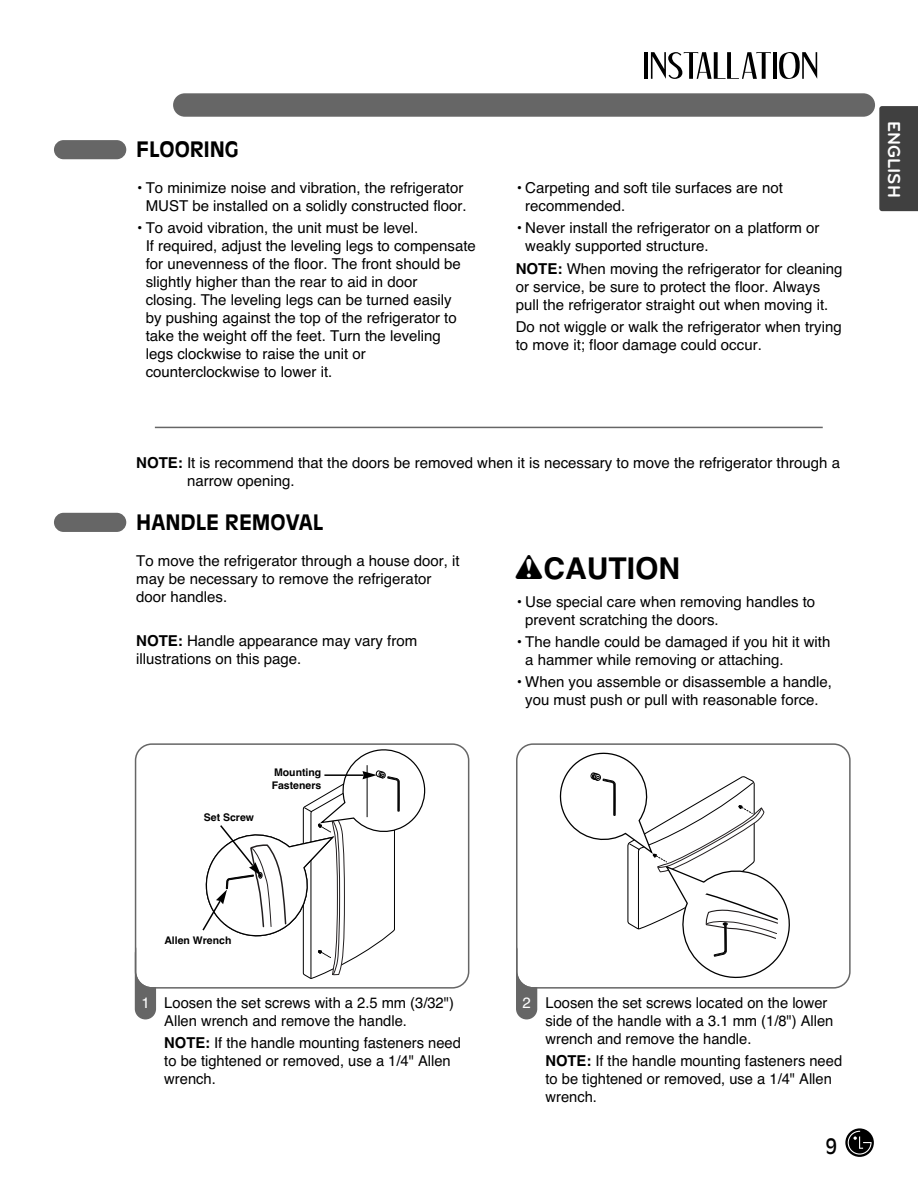
<style>
.page{position:relative;width:918px;height:1191px;background:#fff}
.page>*{position:absolute;margin:0;border:0;box-sizing:border-box;transform-origin:0 0}
.t1{font:700 30px "Helvetica";color:#000}
.t2{font:700 21px "Antique Olive";color:#000}
.t3{font:21px "Antique Olive";color:#000;scale:.95 1}
.t4{font:700 18px "Bryant LG";color:#fff}
.t5{font:15px/18px "Helvetica";color:#000}
.t6{font:15px "Helvetica";color:#fff}
.t7{font:700 10.5px/12.6px "Helvetica";color:#000}
.s1{font-weight:700}
</style>
<div class="page">
<div style="left:879px;top:106px;width:38px;height:105px;background:#404040"></div>
<div style="left:135px;top:942px;width:21px;height:77px;background:#666;border-radius:11px"></div>
<div style="left:173px;top:93px;width:702px;height:24px;background:#666;border-radius:12px"></div>
<div style="left:54px;top:140px;width:72px;height:19px;background:#666;border-radius:10px"></div>
<svg style="left:845px;top:1128px;width:28px;height:28px"></svg>
<svg style="left:847px;top:1130px;width:24px;height:24px"></svg>
<hr style="left:644px;top:52px;width:4px;height:27px;background:#000">
<svg style="left:651px;top:52px;width:119px;height:27px"></svg>
<svg style="left:773px;top:52px;width:3px;height:27px"></svg>
<svg style="left:779px;top:52px;width:38px;height:27px"></svg>
<div style="left:54px;top:513px;width:72px;height:19px;background:#666;border-radius:10px"></div>
<hr style="left:155px;top:426px;width:667px;height:2px;background:#666">
<div style="left:136px;top:745px;width:332px;height:242px;background:#fff;border-radius:16px"></div>
<svg style="left:202px;top:749px;width:224px;height:230px"></svg>
<div style="left:135px;top:743px;width:334px;height:245px;border:2px solid #666;border-radius:16px"></div>
<div style="left:516px;top:942px;width:21px;height:77px;background:#666;border-radius:11px"></div>
<div style="left:517px;top:745px;width:332px;height:242px;background:#fff;border-radius:16px"></div>
<svg style="left:559px;top:752px;width:231px;height:227px"></svg>
<div style="left:516px;top:743px;width:334px;height:245px;border:2px solid #666;border-radius:16px"></div>
<h2 class="t2" style="left:136px;top:141px;width:104px">FLOORING</h2>
<p class="t5" style="left:136px;top:180px;width:332px;text-align:right">• To minimize noise and vibration, the refrigerator<br>MUST be installed on a solidly constructed floor.</p>
<p class="t5" style="left:146px;top:220px;width:332px;text-indent:-9px">• To avoid vibration, the unit must be level.<br>If required, adjust the leveling legs to compensate for unevenness of the floor. The front should be slightly higher than the rear to aid in door<br>closing. The leveling legs can be turned easily<br>by pushing against the top of the refrigerator to take the weight off the feet. Turn the leveling<br>legs clockwise to raise the unit or counterclockwise to lower it.</p>
<p class="t5" style="left:525px;top:180px;width:259px;text-indent:-9px">• Carpeting and soft tile surfaces are not recommended.</p>
<p class="t5" style="left:525px;top:220px;width:296px;text-indent:-9px">• Never install the refrigerator on a platform or weakly supported structure.</p>
<p class="t5" style="left:516px;top:261px;width:328px"><span class="s1">NOTE:</span> When moving the refrigerator for cleaning or service, be sure to protect the floor. Always pull the refrigerator straight out when moving it.</p>
<p class="t5" style="left:516px;top:319px;width:327px">Do not wiggle or walk the refrigerator when trying to move it; floor damage could occur.</p>
<p class="t5" style="left:187px;top:455px;width:654px;text-indent:-51px"><span class="s1">NOTE:</span> It is recommend that the doors be removed when it is necessary to move the refrigerator through a narrow opening.</p>
<h2 class="t2" style="left:136px;top:513px;width:189px">HANDLE REMOVAL</h2>
<p class="t5" style="left:136px;top:553px;width:325px">To move the refrigerator through a house door, it may be necessary to remove the refrigerator door handles.</p>
<p class="t5" style="left:136px;top:633px;width:282px"><span class="s1">NOTE:</span> Handle appearance may vary from illustrations on this page.</p>
<p class="t7" style="left:204px;top:811px;width:52px">Set Screw</p>
<p class="t7" style="left:272px;top:767px;width:51px">Mounting<br>Fasteners</p>
<h1 class="t1" style="left:543px;top:557px;width:138px">CAUTION</h1>
<p class="t5" style="left:525px;top:594px;width:291px;text-indent:-9px">• Use special care when removing handles to prevent scratching the doors.</p>
<p class="t5" style="left:525px;top:634px;width:307px;text-indent:-9px">• The handle could be damaged if you hit it with a hammer while removing or attaching.</p>
<p class="t5" style="left:516px;top:674px;width:318px;text-align:center">• When you assemble or disassemble a handle, you must push or pull with reasonable force.</p>
<p class="t4" style="left:900px;top:121px;width:78px;rotate:90deg">ENGLISH</p>
<p class="t7" style="left:164px;top:935px;width:69px">Allen Wrench</p>
<p class="t5" style="left:164px;top:995px;width:291px">Loosen the set screws with a 2.5 mm (3/32")<br>Allen wrench and remove the handle.</p>
<p class="t5" style="left:164px;top:1035px;width:298px"><span class="s1">NOTE:</span> If the handle mounting fasteners need to be tightened or removed, use a 1/4" Allen wrench.</p>
<p class="t6" style="left:141px;top:997px;width:10px">1</p>
<p class="t5" style="left:545px;top:995px;width:289px">Loosen the set screws located on the lower side of the handle with a 3.1 mm (1/8") Allen wrench and remove the handle.</p>
<p class="t5" style="left:545px;top:1053px;width:298px"><span class="s1">NOTE:</span> If the handle mounting fasteners need to be tightened or removed, use a 1/4" Allen wrench.</p>
<p class="t6" style="left:522px;top:997px;width:10px">2</p>
<h2 class="t3" style="left:825px;top:1137px;width:13px">9</h2>
</div>
